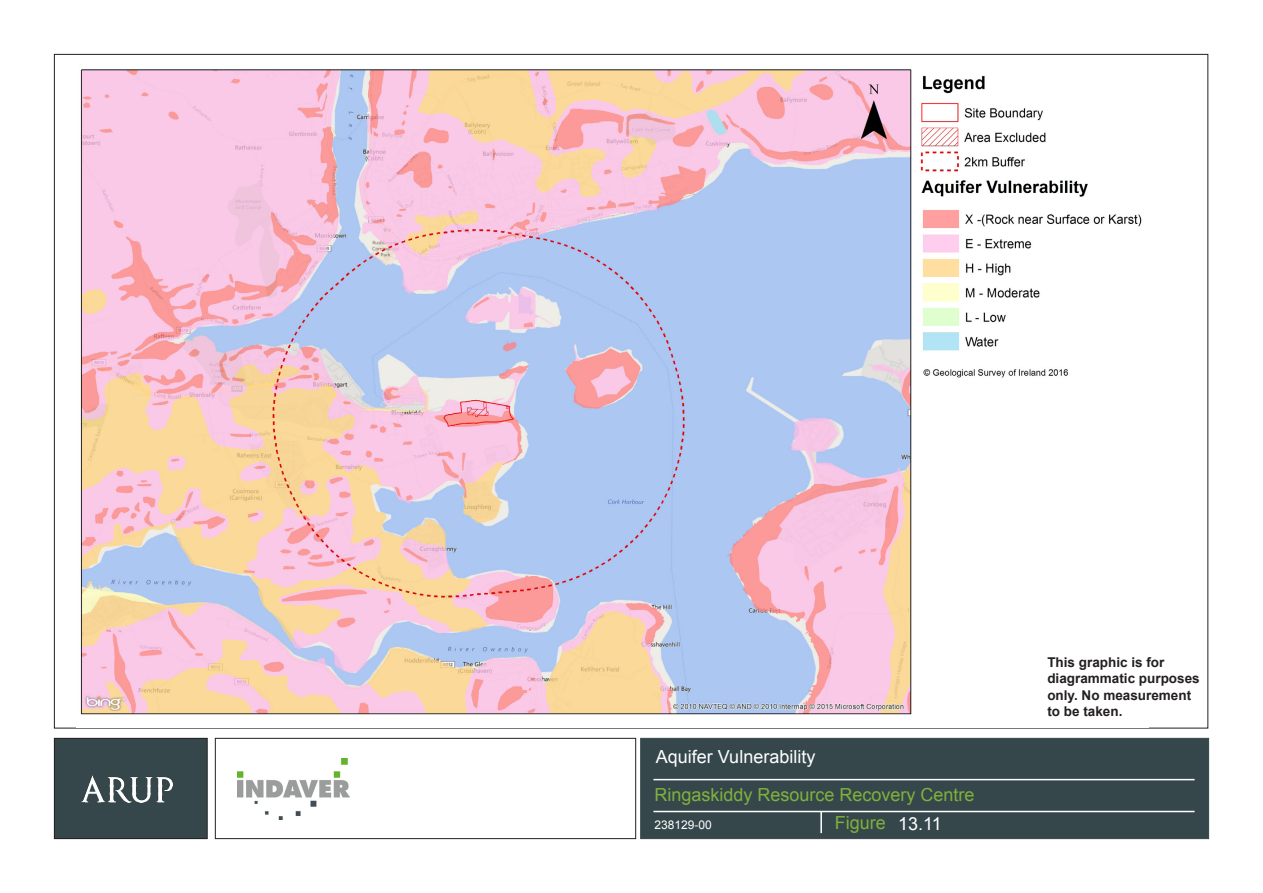
<style>
.page{position:relative;width:1263px;height:893px;background:#fff}
.page>*{position:absolute;margin:0;border:0;box-sizing:border-box;transform-origin:0 0}
.t1{font:18px/28.5px "Arial";color:#80b13c}
.t2{font:18px "Arial";color:#fff}
.t3{font:700 13.5px/16.2px "Arial";color:#231f20}
.t4{font:12px "Arial";color:#fff}
</style>
<div class="page">
<div style="left:54px;top:738px;width:153px;height:101px;background:#35474b"></div>
<img style="left:82px;top:775px;width:91px;height:28px">
<div style="left:54px;top:738px;width:154px;height:101px;border:1px solid #231f20"></div>
<div style="left:215px;top:738px;width:421px;height:101px;border:1px solid #231f20"></div>
<div style="left:640px;top:738px;width:569px;height:101px;background:#35474b"></div>
<img style="left:237px;top:758px;width:112px;height:62px">
<hr style="left:653px;top:779px;width:541px;height:1px;background:#fff">
<hr style="left:653px;top:811px;width:541px;height:1px;background:#fff">
<hr style="left:820px;top:812px;width:2px;height:21px;background:#fff">
<img style="left:80px;top:69px;width:1062px;height:646px">
<div style="left:1043px;top:653px;width:162px;height:72px;background:#fff"></div>
<h1 class="t2" style="left:656px;top:744px;width:161px">Aquifer Vulnerability</h1>
<h1 class="t1" style="left:835px;top:780px;width:141px;text-indent:-180px">Ringaskiddy Resource Recovery Centre<br>Figure</h1>
<h1 class="t2" style="left:898px;top:811px;width:45px">13.11</h1>
<p class="t4" style="left:654px;top:817px;width:59px">238129-00</p>
<p class="t3" style="left:1047px;top:655px;width:154px">This graphic is for diagrammatic purposes only. No measurement to be taken.</p>
</div>
